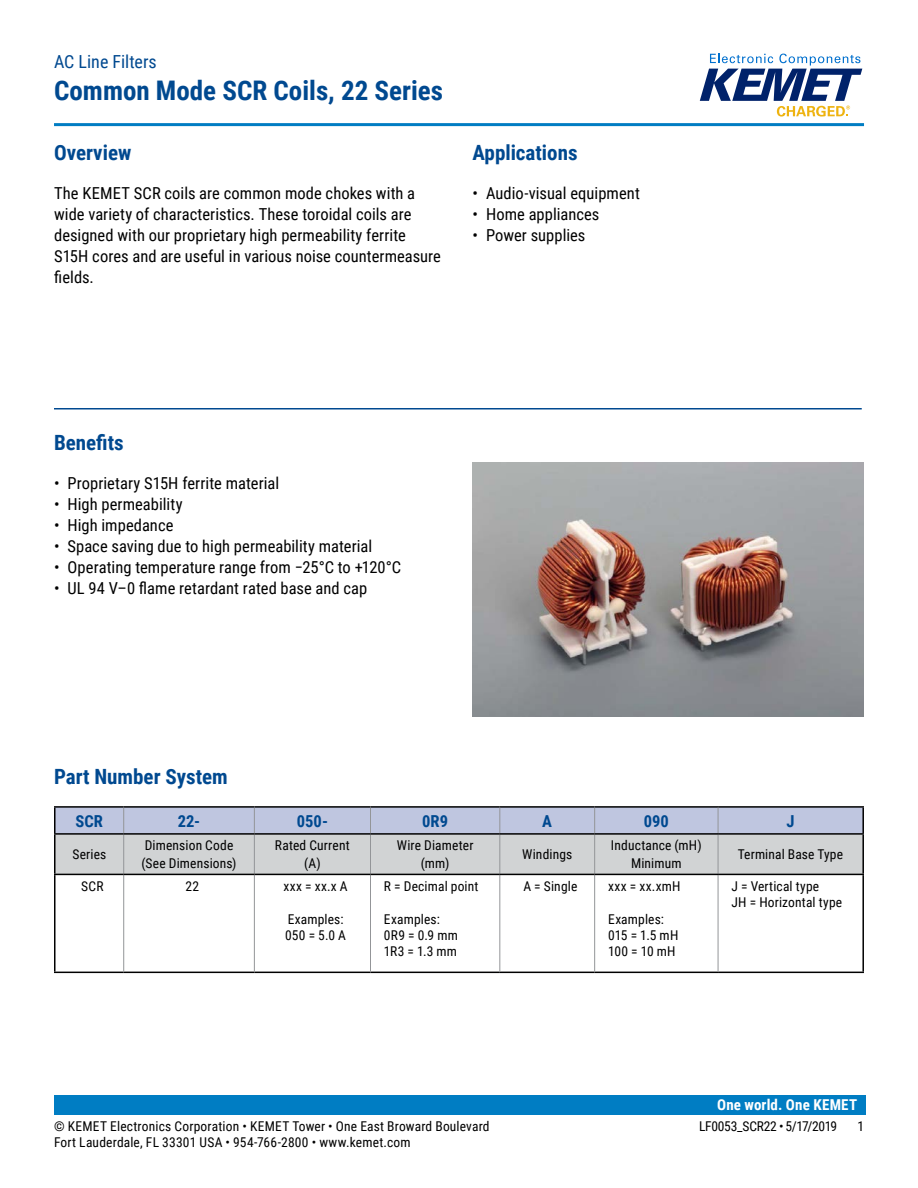
<style>
.page{position:relative;width:918px;height:1188px;background:#fff}
.page>*{position:absolute;margin:0;border:0;box-sizing:border-box;transform-origin:0 0}
.t1{font:700 27px "Roboto Condensed";color:#004990}
.t2{font:700 21px "Roboto Condensed";color:#004990}
.t3{font:18px "Roboto Condensed";color:#004990}
.t4{font:16.5px/21px "Roboto Condensed";letter-spacing:.005em;color:#000}
.t5{font:700 16.5px "Roboto Condensed";letter-spacing:.005em;color:#004990}
.t6{font:700 15px "Roboto Condensed";letter-spacing:.015em;color:#fff}
.t7{font:13.5px/16.2px "Roboto Condensed";letter-spacing:.015em;color:#000}
.t8{font:13.5px "Roboto Condensed";letter-spacing:-.025em;color:#000}
</style>
<div class="page">
<svg style="left:700px;top:54px;width:162px;height:63px"></svg>
<hr style="left:54px;top:123px;width:810px;height:3px;background:#007dc3">
<div style="left:54px;top:1095px;width:811px;height:20px;background:#007dc3"></div>
<hr style="left:54px;top:408px;width:808px;height:2px;background:#004990">
<svg style="left:255px;top:875px;width:607px;height:97px"></svg>
<hr style="left:54px;top:835px;width:2px;height:39px;background:#000">
<hr style="left:862px;top:835px;width:2px;height:39px;background:#000">
<hr style="left:54px;top:875px;width:2px;height:97px;background:#000">
<hr style="left:862px;top:875px;width:2px;height:97px;background:#000">
<hr style="left:54px;top:972px;width:70px;height:1px;background:#000">
<hr style="left:124px;top:972px;width:130px;height:1px;background:#000">
<hr style="left:254px;top:972px;width:117px;height:1px;background:#000">
<hr style="left:371px;top:972px;width:129px;height:1px;background:#000">
<hr style="left:500px;top:972px;width:95px;height:1px;background:#000">
<hr style="left:595px;top:972px;width:123px;height:1px;background:#000">
<hr style="left:718px;top:972px;width:146px;height:1px;background:#000">
<hr style="left:54px;top:806px;width:70px;height:2px;background:#000">
<hr style="left:54px;top:808px;width:2px;height:25px;background:#000">
<hr style="left:124px;top:806px;width:130px;height:2px;background:#000">
<hr style="left:254px;top:806px;width:117px;height:2px;background:#000">
<hr style="left:371px;top:806px;width:129px;height:2px;background:#000">
<hr style="left:500px;top:806px;width:95px;height:2px;background:#000">
<hr style="left:595px;top:806px;width:123px;height:2px;background:#000">
<hr style="left:718px;top:806px;width:146px;height:2px;background:#000">
<hr style="left:862px;top:808px;width:2px;height:25px;background:#000">
<hr style="left:123px;top:875px;width:1px;height:97px;background:#939598">
<hr style="left:254px;top:875px;width:1px;height:97px;background:#939598">
<hr style="left:370px;top:875px;width:1px;height:97px;background:#939598">
<hr style="left:499px;top:875px;width:1px;height:97px;background:#939598">
<hr style="left:594px;top:875px;width:1px;height:97px;background:#939598">
<hr style="left:718px;top:875px;width:1px;height:97px;background:#939598">
<svg style="left:55px;top:807px;width:808px;height:67px;background:#c6c9d4"></svg>
<hr style="left:54px;top:874px;width:70px;height:1px;background:#000">
<hr style="left:124px;top:874px;width:130px;height:1px;background:#000">
<hr style="left:254px;top:874px;width:117px;height:1px;background:#000">
<hr style="left:371px;top:874px;width:129px;height:1px;background:#000">
<hr style="left:500px;top:874px;width:95px;height:1px;background:#000">
<hr style="left:595px;top:874px;width:123px;height:1px;background:#000">
<hr style="left:718px;top:874px;width:146px;height:1px;background:#000">
<hr style="left:54px;top:833px;width:70px;height:2px;background:#000">
<hr style="left:124px;top:833px;width:130px;height:2px;background:#000">
<hr style="left:254px;top:833px;width:117px;height:2px;background:#000">
<hr style="left:371px;top:833px;width:129px;height:2px;background:#000">
<hr style="left:500px;top:833px;width:95px;height:2px;background:#000">
<hr style="left:595px;top:833px;width:123px;height:2px;background:#000">
<hr style="left:718px;top:833px;width:146px;height:2px;background:#000">
<img style="left:473px;top:462px;width:391px;height:255px">
<p class="t3" style="left:54px;top:48px;width:104px">AC Line Filters</p>
<h1 class="t1" style="left:54px;top:71px;width:390px">Common Mode SCR Coils, 22 Series</h1>
<p class="t2" style="left:54px;top:138px;width:79px">Overview</p>
<p class="t4" style="left:54px;top:182px;width:388px">The KEMET SCR coils are common mode chokes with a wide variety of characteristics. These toroidal coils are designed with our proprietary high permeability ferrite S15H cores and are useful in various noise countermeasure fields.</p>
<p class="t2" style="left:473px;top:138px;width:107px">Applications</p>
<p class="t4" style="left:473px;top:182px;width:169px">• Audio-visual equipment</p>
<p class="t4" style="left:473px;top:203px;width:128px">• Home appliances</p>
<p class="t4" style="left:473px;top:225px;width:114px">• Power supplies</p>
<p class="t2" style="left:54px;top:428px;width:71px">Benefits</p>
<p class="t4" style="left:54px;top:472px;width:227px">• Proprietary S15H ferrite material</p>
<p class="t4" style="left:54px;top:493px;width:130px">• High permeability</p>
<p class="t4" style="left:54px;top:514px;width:121px">• High impedance</p>
<p class="t4" style="left:54px;top:535px;width:320px">• Space saving due to high permeability material</p>
<p class="t4" style="left:54px;top:556px;width:349px">• Operating temperature range from −25°C to +120°C</p>
<p class="t4" style="left:54px;top:577px;width:315px">• UL 94 V–0 flame retardant rated base and cap</p>
<p class="t2" style="left:54px;top:762px;width:175px">Part Number System</p>
<p class="t5" style="left:75px;top:809px;width:29px">SCR</p>
<p class="t5" style="left:178px;top:809px;width:24px">22-</p>
<p class="t5" style="left:297px;top:809px;width:33px">050-</p>
<p class="t5" style="left:422px;top:809px;width:28px">0R9</p>
<p class="t5" style="left:542px;top:809px;width:11px">A</p>
<p class="t5" style="left:644px;top:809px;width:27px">090</p>
<p class="t5" style="left:787px;top:809px;width:10px">J</p>
<p class="t7" style="left:72px;top:846px;width:35px">Series</p>
<p class="t7" style="left:142px;top:836px;width:97px;line-height:18px">Dimension Code (See Dimensions)</p>
<p class="t7" style="left:275px;top:836px;width:76px;line-height:18px;text-align:center">Rated Current (A)</p>
<p class="t7" style="left:397px;top:836px;width:78px;line-height:18px;text-align:center">Wire Diameter (mm)</p>
<p class="t7" style="left:522px;top:846px;width:52px">Windings</p>
<p class="t7" style="left:611px;top:836px;width:92px;line-height:18px;text-align:center">Inductance (mH)<br>Minimum</p>
<p class="t7" style="left:738px;top:846px;width:107px">Terminal Base Type</p>
<p class="t7" style="left:81px;top:878px;width:24px">SCR</p>
<p class="t7" style="left:185px;top:878px;width:15px">22</p>
<p class="t7" style="left:283px;top:878px;width:66px">xxx = xx.x A</p>
<p class="t7" style="left:285px;top:910px;width:62px">Examples:<br>050 = 5.0 A</p>
<p class="t7" style="left:384px;top:878px;width:96px">R = Decimal point</p>
<p class="t7" style="left:384px;top:910px;width:75px">Examples:<br>0R9 = 0.9 mm<br>1R3 = 1.3 mm</p>
<p class="t7" style="left:523px;top:878px;width:55px">A = Single</p>
<p class="t7" style="left:608px;top:878px;width:74px">xxx = xx.xmH</p>
<p class="t7" style="left:608px;top:910px;width:72px">Examples:<br>015 = 1.5 mH<br>100 = 10 mH</p>
<p class="t7" style="left:732px;top:878px;width:112px">J = Vertical type<br>JH = Horizontal type</p>
<p class="t6" style="left:717px;top:1094px;width:142px">One world. One KEMET</p>
<p class="t7" style="left:54px;top:1117px;width:437px">© KEMET Electronics Corporation • KEMET Tower • One East Broward Boulevard</p>
<p class="t8" style="left:699px;top:1116px;width:139px">LF0053_SCR22 • 5/17/2019</p>
<p class="t7" style="left:857px;top:1117px;width:8px">1</p>
<p class="t7" style="left:54px;top:1133px;width:358px">Fort Lauderdale, FL 33301 USA • 954-766-2800 • www.kemet.com</p>
</div>
